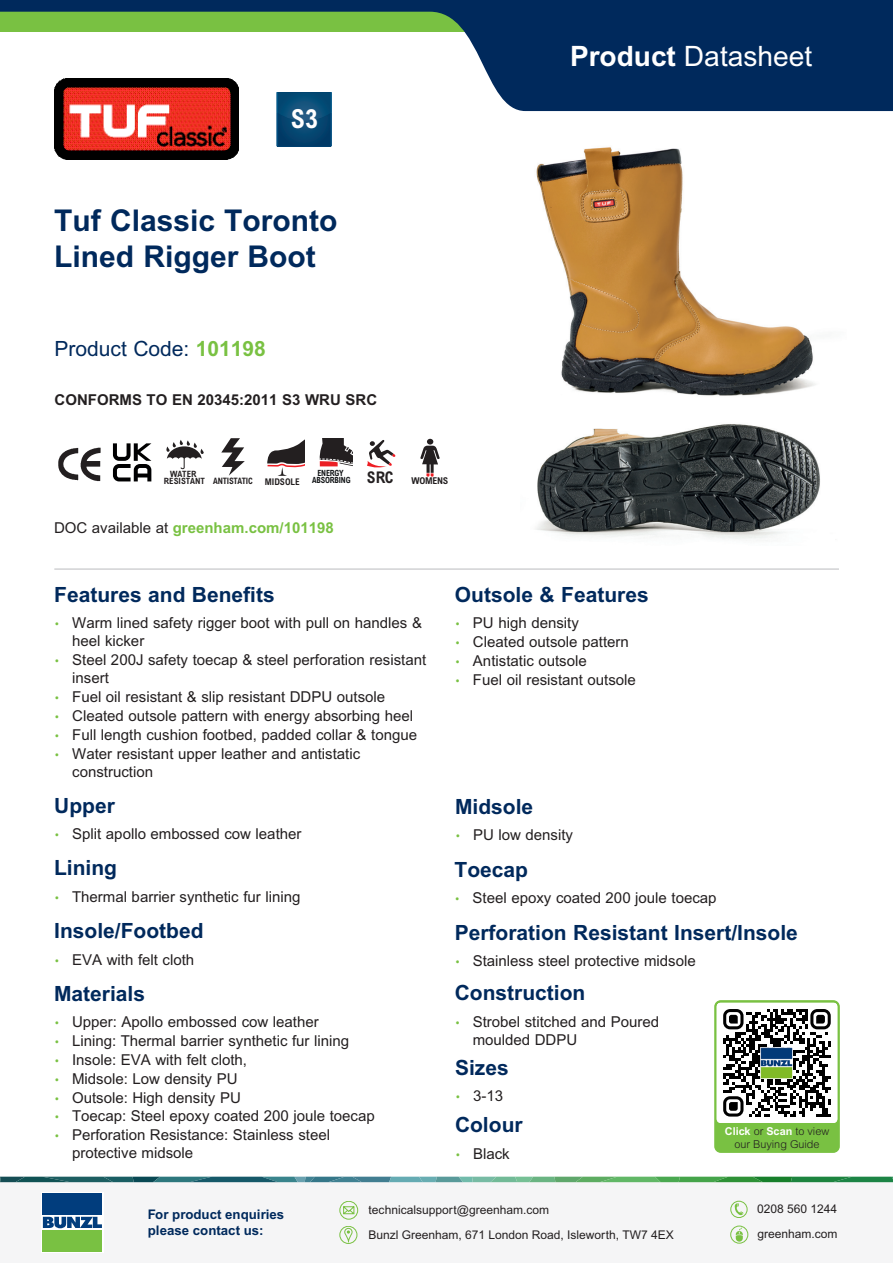
<style>
.page{position:relative;width:893px;height:1263px;background:#fff}
.page>*{position:absolute;margin:0;border:0;box-sizing:border-box;transform-origin:0 0}
.Product_Name{font:700 30px/36px "Arial MT Pro";color:#00295c}
.t1{font:28.05px "Arial MT Pro";color:#fff}
.t2{font:700 condensed 26.25px "Arial MT Pro";color:#fff}
.Product_Name-2{font:700 21px "Arial MT Pro";color:#00295c}
.Bullet_Points{font:700 21px "Arial MT Pro";color:#00295c}
.Product_Name-3{font:21px "Arial MT Pro";color:#00295c}
.t3{font:700 condensed 16.05px "Arial MT Pro";color:#231f20}
.t4{font:15px/18px "Arial MT Pro";color:#231f20}
.Paragraph_Style_1{font:700 15px "Arial MT Pro";color:#79c142}
.Product_Name-4{font:700 15px "Arial MT Pro";color:#231f20}
.t5{font:700 13.35px/15.9px "Arial MT Pro";color:#00295c}
.t6{font:12px/24.8px "Arial MT Pro";color:#231f20}
.t7{font:300 10.8px/13px "Arial MT Pro";color:#231f20;text-align:center}
.t8{font:700 condensed 9.45px "Arial MT Pro";letter-spacing:-.025em;color:#231f20;scale:1.04 1}
.t9{font:700 condensed 9.15px "Arial MT Pro";color:#231f20}
.t10{font:700 condensed 8.85px "Arial MT Pro";letter-spacing:-.025em;color:#231f20}
.t11{font:700 condensed 8.7px/7.2px "Arial MT Pro";color:#231f20;text-align:center}
.t12{font:700 condensed 8.55px/7.1px "Arial MT Pro";letter-spacing:-.025em;color:#111416;text-align:center;scale:.95 1}
.s1{font-weight:700;color:#79c142}
.s2{font-weight:400;color:#231f20}
.s3{font-weight:700}
.s4{font-weight:300;font-size:12px;color:#79c142}
.s5{font-weight:700;color:#fff}
</style>
<div class="page">
<svg style="left:0;top:0;width:893px;height:111px;fill:#00295c"></svg>
<hr style="left:54px;top:568px;width:785px;height:2px;background:#d1d2d4">
<div style="left:0;top:1182px;width:893px;height:80px;background:#f5f5f6"></div>
<div style="left:340px;top:1226px;width:17px;height:18px;border:1px solid #79c142;border-radius:50%"></div>
<svg style="left:344px;top:1228px;width:9px;height:16px"></svg>
<div style="left:730px;top:1201px;width:17px;height:17px;border:1px solid #79c142;border-radius:50%"></div>
<svg style="left:734px;top:1203px;width:10px;height:12px"></svg>
<svg style="left:42px;top:1193px;width:60px;height:59px"></svg>
<div style="left:43px;top:1193px;width:59px;height:21px;background:#013d7d"></div>
<div style="left:43px;top:1230px;width:59px;height:21px;background:#79c142"></div>
<svg style="left:43px;top:1217px;width:59px;height:11px"></svg>
<svg style="left:0;top:1177px;width:893px;height:5px;background:#3b886c"></svg>
<div style="left:340px;top:1201px;width:18px;height:18px;border:1px solid #79c142;border-radius:50%"></div>
<svg style="left:343px;top:1206px;width:11px;height:8px"></svg>
<div style="left:730px;top:1226px;width:18px;height:17px;border:1px solid #79c142;border-radius:50%"></div>
<svg style="left:736px;top:1227px;width:7px;height:14px"></svg>
<div style="left:714px;top:1000px;width:126px;height:153px;border:3px solid #79c142;border-radius:5px"></div>
<svg style="left:716px;top:1003px;width:122px;height:148px"></svg>
<img style="left:761px;top:1047px;width:32px;height:31px">
<img style="left:58px;top:447px;width:43px;height:35px">
<svg style="left:113px;top:443px;width:38px;height:38px"></svg>
<svg style="left:166px;top:440px;width:38px;height:30px"></svg>
<svg style="left:221px;top:438px;width:24px;height:38px"></svg>
<svg style="left:267px;top:439px;width:38px;height:37px"></svg>
<svg style="left:319px;top:439px;width:34px;height:27px"></svg>
<svg style="left:367px;top:440px;width:29px;height:28px"></svg>
<svg style="left:420px;top:439px;width:20px;height:38px"></svg>
<img style="left:55px;top:79px;width:184px;height:81px">
<img style="left:277px;top:113px;width:55px;height:33px">
<img style="left:278px;top:113px;width:52px;height:8px">
<img style="left:277px;top:92px;width:55px;height:21px">
<img style="left:536px;top:147px;width:280px;height:249px">
<img style="left:536px;top:424px;width:284px;height:115px">
<p class="t2" style="left:291px;top:104px;width:28px">S3</p>
<p class="Product_Name" style="left:54px;top:203px;width:285px">Tuf Classic Toronto<br>Lined Rigger Boot</p>
<p class="Product_Name-3" style="left:55px;top:337px;width:213px">Product Code: <span class="s1">101198</span></p>
<p class="Product_Name-4" style="left:55px;top:391px;width:324px">CONFORMS TO EN 20345:2011 S3 WRU SRC</p>
<p class="t11" style="left:164px;top:471px;width:43px">WATER<br>RESISTANT</p>
<p class="t10" style="left:213px;top:475px;width:41px">ANTISTATIC</p>
<p class="t9" style="left:265px;top:477px;width:37px">MIDSOLE</p>
<p class="t12" style="left:312px;top:470px;width:42px">ENERGY<br>ABSORBING</p>
<p class="t3" style="left:367px;top:468px;width:28px">SRC</p>
<p class="t8" style="left:412px;top:475px;width:37px">WOMENS</p>
<p class="Paragraph_Style_1" style="left:54px;top:519px;width:281px"><span class="s2">DOC available at</span> greenham.com/101198</p>
<h2 class="t1" style="left:570px;top:40px;width:244px"><span class="s3">Product</span> Datasheet</h2>
<p class="Bullet_Points" style="left:54px;top:582px;width:222px">Features and Benefits</p>
<p class="t4" style="left:72px;top:615px;width:351px;text-indent:-18px"><span class="s4">•</span> Warm lined safety rigger boot with pull on handles &amp; heel kicker</p>
<p class="t4" style="left:72px;top:652px;width:355px;text-indent:-18px"><span class="s4">•</span> Steel 200J safety toecap &amp; steel perforation resistant insert</p>
<p class="t4" style="left:54px;top:688px;width:333px"><span class="s4">•</span> Fuel oil resistant &amp; slip resistant DDPU outsole</p>
<p class="t4" style="left:54px;top:707px;width:361px"><span class="s4">•</span> Cleated outsole pattern with energy absorbing heel</p>
<p class="t4" style="left:54px;top:726px;width:364px"><span class="s4">•</span> Full length cushion footbed, padded collar &amp; tongue</p>
<p class="t4" style="left:72px;top:745px;width:290px;text-indent:-18px"><span class="s4">•</span> Water resistant upper leather and antistatic construction</p>
<p class="Bullet_Points" style="left:54px;top:793px;width:62px">Upper</p>
<p class="t4" style="left:54px;top:826px;width:249px"><span class="s4">•</span> Split apollo embossed cow leather</p>
<p class="Product_Name-2" style="left:54px;top:856px;width:64px">Lining</p>
<p class="t4" style="left:54px;top:888px;width:248px"><span class="s4">•</span> Thermal barrier synthetic fur lining</p>
<p class="Bullet_Points" style="left:54px;top:918px;width:151px">Insole/Footbed</p>
<p class="t4" style="left:54px;top:951px;width:142px"><span class="s4">•</span> EVA with felt cloth</p>
<p class="Product_Name-2" style="left:54px;top:981px;width:93px">Materials</p>
<p class="t4" style="left:54px;top:1014px;width:266px"><span class="s4">•</span> Upper: Apollo embossed cow leather</p>
<p class="t4" style="left:54px;top:1032px;width:297px"><span class="s4">•</span> Lining: Thermal barrier synthetic fur lining</p>
<p class="t4" style="left:54px;top:1051px;width:195px"><span class="s4">•</span> Insole: EVA with felt cloth,</p>
<p class="t4" style="left:54px;top:1070px;width:185px"><span class="s4">•</span> Midsole: Low density PU</p>
<p class="t4" style="left:54px;top:1089px;width:188px"><span class="s4">•</span> Outsole: High density PU</p>
<p class="t4" style="left:54px;top:1108px;width:322px"><span class="s4">•</span> Toecap: Steel epoxy coated 200 joule toecap</p>
<p class="t4" style="left:72px;top:1126px;width:260px;text-indent:-18px"><span class="s4">•</span> Perforation Resistance: Stainless steel protective midsole</p>
<p class="Product_Name-2" style="left:455px;top:582px;width:195px">Outsole &amp; Features</p>
<p class="t4" style="left:455px;top:615px;width:125px"><span class="s4">•</span> PU high density</p>
<p class="t4" style="left:455px;top:634px;width:175px"><span class="s4">•</span> Cleated outsole pattern</p>
<p class="t4" style="left:455px;top:652px;width:133px"><span class="s4">•</span> Antistatic outsole</p>
<p class="t4" style="left:455px;top:671px;width:182px"><span class="s4">•</span> Fuel oil resistant outsole</p>
<p class="Product_Name-2" style="left:455px;top:794px;width:80px">Midsole</p>
<p class="t4" style="left:455px;top:827px;width:120px"><span class="s4">•</span> PU low density</p>
<p class="Product_Name-2" style="left:455px;top:857px;width:75px">Toecap</p>
<p class="t4" style="left:455px;top:890px;width:263px"><span class="s4">•</span> Steel epoxy coated 200 joule toecap</p>
<p class="Product_Name-2" style="left:455px;top:920px;width:345px">Perforation Resistant Insert/Insole</p>
<p class="t4" style="left:455px;top:952px;width:243px"><span class="s4">•</span> Stainless steel protective midsole</p>
<p class="Product_Name-2" style="left:455px;top:980px;width:132px">Construction</p>
<p class="t4" style="left:473px;top:1013px;width:188px;text-indent:-18px"><span class="s4">•</span> Strobel stitched and Poured moulded DDPU</p>
<p class="Product_Name-2" style="left:455px;top:1055px;width:55px">Sizes</p>
<p class="t4" style="left:455px;top:1088px;width:50px"><span class="s4">•</span> 3-13</p>
<p class="Product_Name-2" style="left:455px;top:1113px;width:69px">Colour</p>
<p class="t4" style="left:455px;top:1145px;width:56px"><span class="s4">•</span> Black</p>
<p class="t7" style="left:725px;top:1125px;width:106px"><span class="s5">Click</span> or <span class="s5">Scan</span> to view our Buying Guide</p>
<p class="t5" style="left:148px;top:1207px;width:138px">For product enquiries please contact us:</p>
<p class="t6" style="left:369px;top:1197px;width:182px">technicalsupport@greenham.com</p>
<p class="t6" style="left:757px;top:1197px;width:82px">0208 560 1244 greenham.com</p>
<p class="t6" style="left:369px;top:1223px;width:307px">Bunzl Greenham, 671 London Road, Isleworth, TW7 4EX</p>
</div>
